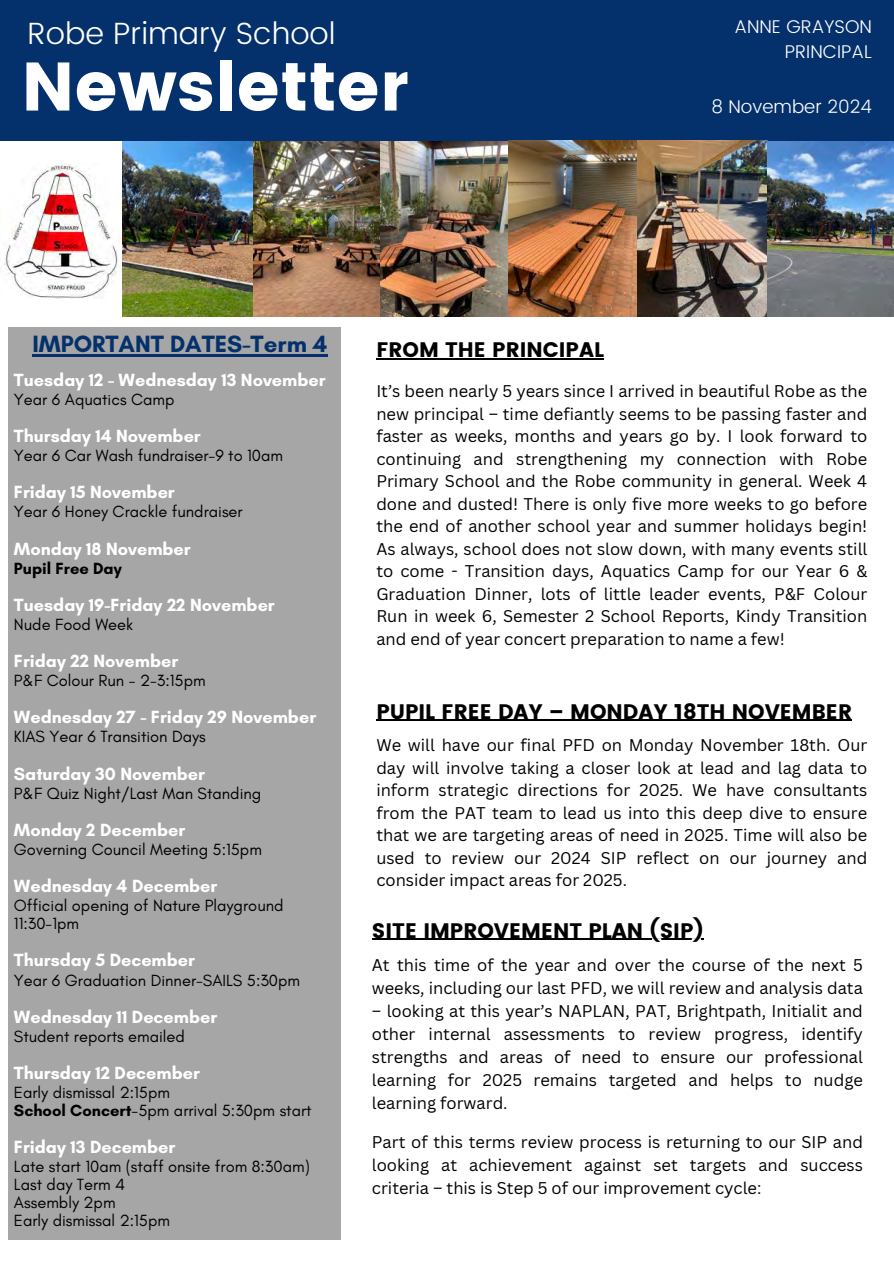
<style>
.page{position:relative;width:894px;height:1264px;background:#fff}
.page>*{position:absolute;margin:0;border:0;box-sizing:border-box;transform-origin:0 0}
.t1{font:68.25px "Poppins";color:#fff}
.t2{font:300 30.75px "Poppins";color:#fff}
.t3{font:700 24px "Glacial Indifference";color:#04306b}
.t4{font:21px "Poppins";color:#000}
.t5{font:300 18.45px/24.8px "Poppins";color:#fff;text-align:right}
.t6{font:700 18px "Glacial Indifference";color:#fff}
.t7{font:16.5px/22.5px "Canva Sans";color:#000;text-align:justify}
.t8{font:16.5px "Glacial Indifference";color:#000}
.t9{font:700 16.5px "Glacial Indifference";color:#000}
.s1{font-weight:700}
</style>
<div class="page">
<div style="left:0;top:0;width:893px;height:141px;background:#04306b"></div>
<img style="left:4px;top:163px;width:119px;height:135px">
<div style="left:9px;top:327px;width:332px;height:912px;background:#a6a6a6"></div>
<hr style="left:32px;top:354px;width:295px;height:2px;background:#04306b">
<img style="left:123px;top:140px;width:770px;height:177px">
<hr style="left:376px;top:358px;width:228px;height:1px;background:#000">
<hr style="left:376px;top:719px;width:475px;height:1px;background:#000">
<hr style="left:372px;top:938px;width:331px;height:1px;background:#000">
<p class="t2" style="left:27px;top:15px;width:309px">Robe Primary School</p>
<p class="t1" style="left:21px;top:47px;width:388px">Newsletter</p>
<p class="t3" style="left:32px;top:329px;width:296px">IMPORTANT DATES-Term 4</p>
<p class="t4" style="left:376px;top:338px;width:229px">FROM THE PRINCIPAL</p>
<p class="t5" style="left:734px;top:14px;width:139px">ANNE GRAYSON<br>PRINCIPAL</p>
<p class="t5" style="left:711px;top:94px;width:162px">8 November 2024</p>
<h1 class="t6" style="left:14px;top:368px;width:313px">Tuesday 12 - Wednesday 13 November</h1>
<h5 class="t8" style="left:14px;top:389px;width:162px">Year 6 Aquatics Camp</h5>
<p class="t6" style="left:14px;top:425px;width:188px">Thursday 14 November</p>
<p class="t8" style="left:14px;top:445px;width:271px">Year 6 Car Wash fundraiser-9 to 10am</p>
<p class="t6" style="left:14px;top:481px;width:162px">Friday 15 November</p>
<p class="t8" style="left:14px;top:501px;width:230px">Year 6 Honey Crackle fundraiser</p>
<p class="t6" style="left:14px;top:537px;width:178px">Monday 18 November</p>
<p class="t9" style="left:14px;top:558px;width:109px">Pupil Free Day</p>
<p class="t6" style="left:14px;top:593px;width:262px">Tuesday 19-Friday 22 November</p>
<p class="t8" style="left:14px;top:614px;width:121px">Nude Food Week</p>
<p class="t6" style="left:14px;top:650px;width:166px">Friday 22 November</p>
<h3 class="t8" style="left:14px;top:670px;width:193px">P&amp;F Colour Run - 2-3:15pm</h3>
<p class="t6" style="left:14px;top:706px;width:304px">Wednesday 27 - Friday 29 November</p>
<p class="t8" style="left:14px;top:726px;width:193px">KIAS Year 6 Transition Days</p>
<p class="t6" style="left:14px;top:762px;width:193px">Saturday 30 November</p>
<p class="t8" style="left:14px;top:783px;width:249px">P&amp;F Quiz Night/Last Man Standing</p>
<p class="t6" style="left:14px;top:818px;width:173px">Monday 2 December</p>
<p class="t8" style="left:14px;top:839px;width:249px">Governing Council Meeting 5:15pm</p>
<h6 class="t6" style="left:14px;top:875px;width:205px">Wednesday 4 December</h6>
<p class="t8" style="left:14px;top:895px;width:271px">Official opening of Nature Playground</p>
<p class="t8" style="left:14px;top:913px;width:67px">11:30-1pm</p>
<p class="t6" style="left:14px;top:949px;width:183px">Thursday 5 December</p>
<p class="t8" style="left:14px;top:969px;width:288px">Year 6 Graduation Dinner-SAILS 5:30pm</p>
<p class="t6" style="left:14px;top:1005px;width:205px">Wednesday 11 December</p>
<p class="t8" style="left:14px;top:1026px;width:172px">Student reports emailed</p>
<p class="t6" style="left:14px;top:1061px;width:187px">Thursday 12 December</p>
<p class="t8" style="left:14px;top:1082px;width:158px">Early dismissal 2:15pm</p>
<p class="t8" style="left:14px;top:1100px;width:299px"><span class="s1">School Concert</span>-5pm arrival 5:30pm start</p>
<p class="t6" style="left:14px;top:1136px;width:163px">Friday 13 December</p>
<p class="t8" style="left:14px;top:1156px;width:297px">Late start 10am (staff onsite from 8:30am)</p>
<p class="t8" style="left:14px;top:1174px;width:113px">Last day Term 4</p>
<p class="t8" style="left:14px;top:1192px;width:103px">Assembly 2pm</p>
<p class="t8" style="left:14px;top:1210px;width:158px">Early dismissal 2:15pm</p>
<p class="t7" style="left:376px;top:380px;width:492px">It’s been nearly 5 years since I arrived in beautiful Robe as the new principal – time defiantly seems to be passing faster and faster as weeks, months and years go by. I look forward to continuing and strengthening my connection with Robe Primary School and the Robe community in general. Week 4 done and dusted! There is only five more weeks to go before the end of another school year and summer holidays begin!<br>As always, school does not slow down, with many events still to come - Transition days, Aquatics Camp for our Year 6 &amp; Graduation Dinner, lots of little leader events, P&amp;F Colour Run in week 6, Semester 2 School Reports, Kindy Transition and end of year concert preparation to name a few!</p>
<h4 class="t4" style="left:376px;top:699px;width:477px">PUPIL FREE DAY – MONDAY 18TH NOVEMBER</h4>
<p class="t7" style="left:376px;top:733px;width:492px">We will have our final PFD on Monday November 18th. Our day will involve taking a closer look at lead and lag data to inform strategic directions for 2025. We have consultants from the PAT team to lead us into this deep dive to ensure that we are targeting areas of need in 2025. Time will also be used to review our 2024 SIP reflect on our journey and consider impact areas for 2025.</p>
<h4 class="t4" style="left:372px;top:918px;width:333px">SITE IMPROVEMENT PLAN (SIP)</h4>
<h4 class="t7" style="left:372px;top:952px;width:492px;line-height:23px">At this time of the year and over the course of the next 5 weeks, including our last PFD, we will review and analysis data</h4>
<h4 class="t7" style="left:372px;top:998px;width:492px;line-height:23px">– looking at this year’s NAPLAN, PAT, Brightpath, Initialit and other internal assessments to review progress, identify strengths and areas of need to ensure our professional learning for 2025 remains targeted and helps to nudge learning forward.</h4>
<p class="t7" style="left:372px;top:1129px;width:492px;line-height:23px">Part of this terms review process is returning to our SIP and looking at achievement against set targets and success criteria – this is Step 5 of our improvement cycle:</p>
</div>
